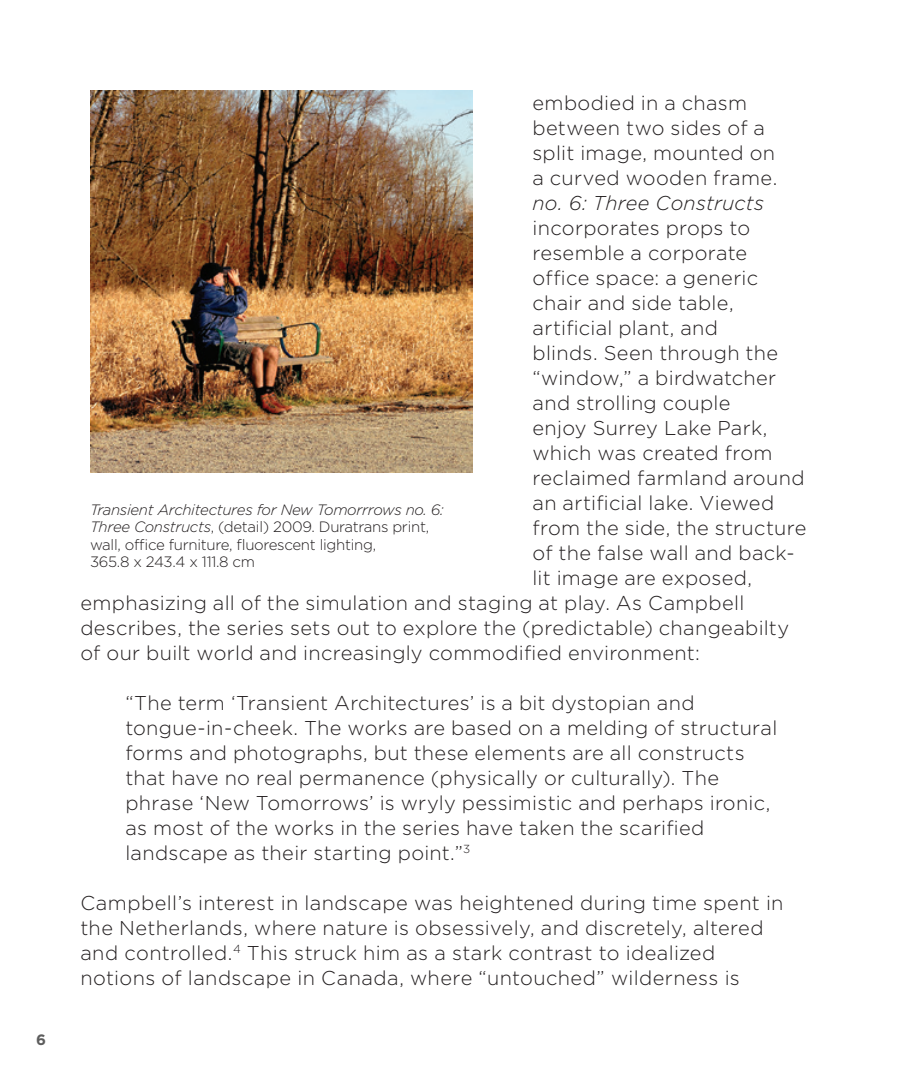
<style>
.page{position:relative;width:900px;height:1080px;background:#fff}
.page>*{position:absolute;margin:0;border:0;box-sizing:border-box;transform-origin:0 0}
.Body_Copy{font:300 20px/25px "Gotham";letter-spacing:.015em;color:#231f20}
.Body_Copy-2{font:italic 300 20px "Gotham";letter-spacing:.01em;color:#231f20}
.Cutline{font:italic 300 15px/17.5px "Gotham";letter-spacing:-.02em;color:#231f20}
.Cutline-2{font:300 15px "Gotham";letter-spacing:-.02em;color:#231f20}
.t1{font:700 15px "Gotham";color:#5d5d5d}
.s1{font-style:normal}
</style>
<div class="page">
<img style="left:90px;top:90px;width:382px;height:382px">
<p class="t1" style="left:36px;top:1031px;width:11px">6</p>
<p class="Body_Copy" style="left:532px;top:90px;width:216px">embodied in a chasm</p>
<p class="Body_Copy" style="left:532px;top:115px;width:234px">between two sides of a</p>
<p class="Body_Copy" style="left:532px;top:140px;width:244px">split image, mounted on</p>
<p class="Body_Copy" style="left:532px;top:165px;width:246px">a curved wooden frame.</p>
<p class="Body_Copy-2" style="left:532px;top:192px;width:233px">no. 6: Three Constructs</p>
<p class="Body_Copy" style="left:532px;top:215px;width:219px">incorporates props to</p>
<p class="Body_Copy" style="left:532px;top:240px;width:216px">resemble a corporate</p>
<p class="Body_Copy" style="left:532px;top:265px;width:227px">office space: a generic</p>
<p class="Body_Copy" style="left:532px;top:290px;width:203px">chair and side table,</p>
<p class="Body_Copy" style="left:532px;top:315px;width:187px">artificial plant, and</p>
<p class="Body_Copy" style="left:532px;top:340px;width:247px">blinds. Seen through the</p>
<p class="Body_Copy" style="left:532px;top:365px;width:245px">“window,” a birdwatcher</p>
<p class="Body_Copy" style="left:532px;top:390px;width:200px">and strolling couple</p>
<p class="Body_Copy" style="left:532px;top:415px;width:236px">enjoy Surrey Lake Park,</p>
<p class="Body_Copy" style="left:532px;top:440px;width:242px">which was created from</p>
<p class="Body_Copy" style="left:532px;top:465px;width:274px">reclaimed farmland around</p>
<p class="Body_Copy" style="left:532px;top:490px;width:243px">an artificial lake. Viewed</p>
<p class="Body_Copy" style="left:532px;top:515px;width:275px">from the side, the structure</p>
<p class="Body_Copy" style="left:532px;top:540px;width:264px">of the false wall and back-</p>
<p class="Body_Copy" style="left:532px;top:565px;width:221px">lit image are exposed,</p>
<p class="Body_Copy" style="left:80px;top:590px;width:665px">emphasizing all of the simulation and staging at play. As Campbell</p>
<p class="Body_Copy" style="left:80px;top:615px;width:710px">describes, the series sets out to explore the (predictable) changeabilty</p>
<p class="Body_Copy" style="left:80px;top:640px;width:621px">of our built world and increasingly commodified environment:</p>
<p class="Body_Copy" style="left:125px;top:690px;width:653px">“The term ‘Transient Architectures’ is a bit dystopian and tongue-in-cheek. The works are based on a melding of structural forms and photographs, but these elements are all constructs that have no real permanence (physically or culturally). The phrase ‘New Tomorrows’ is wryly pessimistic and perhaps ironic, as most of the works in the series have taken the scarified landscape as their starting point.”<sup>3</sup></p>
<p class="Body_Copy" style="left:80px;top:890px;width:705px">Campbell’s interest in landscape was heightened during time spent in the Netherlands, where nature is obsessively, and discretely, altered and controlled.<sup>4</sup> This struck him as a stark contrast to idealized notions of landscape in Canada, where “untouched” wilderness is</p>
<p class="Cutline" style="left:90px;top:501px;width:355px">Transient Architectures for New Tomorrrows no. 6:<br>Three Constructs<span class="s1">, (detail) 2009. Duratrans print,</span></p>
<p class="Cutline-2" style="left:90px;top:536px;width:288px">wall, office furniture, fluorescent lighting,</p>
<p class="Cutline-2" style="left:90px;top:554px;width:167px">365.8 x 243.4 x 111.8 cm</p>
</div>
